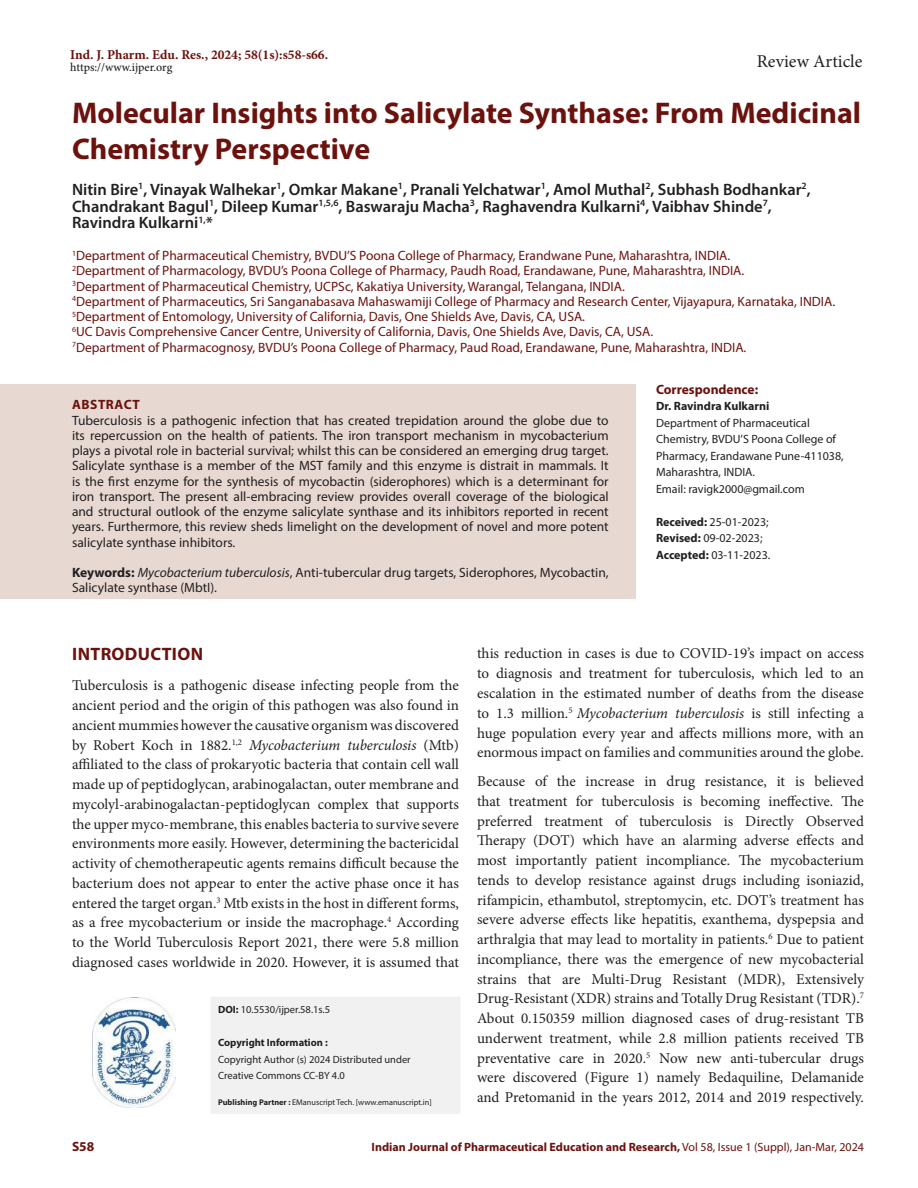
<style>
.page{position:relative;width:918px;height:1188px;background:#fff}
.page>*{position:absolute;margin:0;border:0;box-sizing:border-box;transform-origin:0 0}
.t1{font:700 30px/36.3px "Myriad Pro";color:#6c120e}
.t2{font:18px "Minion Pro";letter-spacing:.005em;color:#231f20}
.t3{font:700 18px "Myriad Pro";letter-spacing:.02em;color:#6c120e}
.t4{font:600 16.5px/16.8px "Myriad Pro";color:#231f20}
.t5{font:15px/19.8px "Minion Pro";color:#231f20;text-align:justify}
.t6{font:13.5px/15.3px "Myriad Pro";color:#231f20;text-align:justify}
.t7{font:13.5px/15.3px "Myriad Pro";color:#6c120e}
.t8{font:700 13.5px "Minion Pro";color:#6c120e}
.t9{font:700 13.5px "Myriad Pro";color:#6c120e}
.t10{font:700 13.5px "Myriad Pro";letter-spacing:.04em;color:#6c120e}
.t11{font:12px/16.5px "Myriad Pro";color:#231f20}
.t12{font:700 12px "Myriad Pro";color:#6c120e}
.t13{font:500 12px "Minion Pro";letter-spacing:-.01em;color:#231f20}
.t14{font:700 12px "Myriad Pro";color:#231f20}
.t15{font:10.5px/16.5px "Myriad Pro";color:#231f20}
.t16{font:700 10.5px "Myriad Pro";color:#231f20}
.t17{font:8.25px "Myriad Pro";color:#231f20}
.s1{font-weight:700}
.s2{font-style:italic}
.s3{font-weight:400}
</style>
<div class="page">
<div style="left:211px;top:997px;width:249px;height:117px;background:#f1f1f1"></div>
<img style="left:92px;top:997px;width:83px;height:111px">
<div style="left:0;top:384px;width:636px;height:214px;background:#e7d9d2"></div>
<p class="t8" style="left:70px;top:45px;width:259px">Ind. J. Pharm. Edu. Res., 2024; 58(1s):s58-s66.</p>
<p class="t13" style="left:70px;top:59px;width:104px">https://www.ijper.org</p>
<p class="t2" style="left:757px;top:49px;width:107px">Review Article</p>
<h1 class="t1" style="left:72px;top:94px;width:791px">Molecular Insights into Salicylate Synthase: From Medicinal<br>Chemistry Perspective</h1>
<p class="t4" style="left:72px;top:180px;width:740px">Nitin Bire<sup>1</sup>, Vinayak Walhekar<sup>1</sup>, Omkar Makane<sup>1</sup>, Pranali Yelchatwar<sup>1</sup>, Amol Muthal<sup>2</sup>, Subhash Bodhankar<sup>2</sup>,<br>Chandrakant Bagul<sup>1</sup>, Dileep Kumar<sup>1,5,6</sup>, Baswaraju Macha<sup>3</sup>, Raghavendra Kulkarni<sup>4</sup>, Vaibhav Shinde<sup>7</sup>,<br>Ravindra Kulkarni<sup>1,</sup>*</p>
<p class="t7" style="left:72px;top:248px;width:765px"><sup>1</sup>Department of Pharmaceutical Chemistry, BVDU’S Poona College of Pharmacy, Erandwane Pune, Maharashtra, INDIA.<br><sup>2</sup>Department of Pharmacology, BVDU’s Poona College of Pharmacy, Paudh Road, Erandawane, Pune, Maharashtra, INDIA.<br><sup>3</sup>Department of Pharmaceutical Chemistry, UCPSc, Kakatiya University, Warangal, Telangana, INDIA.<br><sup>4</sup>Department of Pharmaceutics, Sri Sanganabasava Mahaswamiji College of Pharmacy and Research Center, Vijayapura, Karnataka, INDIA.<br><sup>5</sup>Department of Entomology, University of California, Davis, One Shields Ave, Davis, CA, USA.<br><sup>6</sup>UC Davis Comprehensive Cancer Centre, University of California, Davis, One Shields Ave, Davis, CA, USA.<br><sup>7</sup>Department of Pharmacognosy, BVDU’s Poona College of Pharmacy, Paud Road, Erandawane, Pune, Maharashtra, INDIA.</p>
<p class="t10" style="left:72px;top:396px;width:69px">ABSTRACT</p>
<p class="t6" style="left:72px;top:412px;width:538px">Tuberculosis is a pathogenic infection that has created trepidation around the globe due to its repercussion on the health of patients. The iron transport mechanism in mycobacterium plays a pivotal role in bacterial survival; whilst this can be considered an emerging drug target.<br>Salicylate synthase is a member of the MST family and this enzyme is distrait in mammals. It is the first enzyme for the synthesis of mycobactin (siderophores) which is a determinant for iron transport. The present all-embracing review provides overall coverage of the biological and structural outlook of the enzyme salicylate synthase and its inhibitors reported in recent years. Furthermore, this review sheds limelight on the development of novel and more potent salicylate synthase inhibitors.</p>
<p class="t6" style="left:72px;top:565px;width:538px"><span class="s1">Keywords:</span> <span class="s2">Mycobacterium tuberculosis</span>, Anti-tubercular drug targets, Siderophores, Mycobactin,<br>Salicylate synthase (MbtI).</p>
<p class="t9" style="left:656px;top:380px;width:104px">Correspondence:</p>
<p class="t14" style="left:656px;top:398px;width:115px">Dr. Ravindra Kulkarni</p>
<p class="t11" style="left:656px;top:414px;width:189px">Department of Pharmaceutical<br>Chemistry, BVDU’S Poona College of<br>Pharmacy, Erandawane Pune-411038,<br>Maharashtra, INDIA.<br>Email: ravigk2000@gmail.com</p>
<p class="t11" style="left:656px;top:513px;width:116px"><span class="s1">Received:</span> 25-01-2023;<br><span class="s1">Revised:</span> 09-02-2023;<br><span class="s1">Accepted:</span> 03-11-2023.</p>
<p class="t3" style="left:72px;top:642px;width:132px">INTRODUCTION</p>
<p class="t5" style="left:72px;top:676px;width:389px">Tuberculosis is a pathogenic disease infecting people from the ancient period and the origin of this pathogen was also found in ancient mummies however the causative organism was discovered by Robert Koch in 1882.<sup>1,2</sup> <span class="s2">Mycobacterium tuberculosis</span> (Mtb) affiliated to the class of prokaryotic bacteria that contain cell wall made up of peptidoglycan, arabinogalactan, outer membrane and mycolyl-arabinogalactan-peptidoglycan complex that supports the upper myco-membrane, this enables bacteria to survive severe environments more easily. However, determining the bactericidal activity of chemotherapeutic agents remains difficult because the bacterium does not appear to enter the active phase once it has entered the target organ.<sup>3</sup> Mtb exists in the host in different forms, as a free mycobacterium or inside the macrophage.<sup>4</sup> According to the World Tuberculosis Report 2021, there were 5.8 million diagnosed cases worldwide in 2020. However, it is assumed that</p>
<p class="t15" style="left:218px;top:1001px;width:114px"><span class="s1">DOI:</span> 10.5530/ijper.58.1s.5</p>
<p class="t16" style="left:218px;top:1036px;width:111px">Copyright Information :</p>
<p class="t15" style="left:218px;top:1051px;width:194px">Copyright Author (s) 2024 Distributed under<br>Creative Commons CC-BY 4.0</p>
<p class="t17" style="left:218px;top:1097px;width:215px"><span class="s1">Publishing Partner :</span> EManuscript Tech. [www.emanuscript.in]</p>
<p class="t5" style="left:477px;top:644px;width:389px">this reduction in cases is due to COVID-19’s impact on access to diagnosis and treatment for tuberculosis, which led to an escalation in the estimated number of deaths from the disease to 1.3 million.<sup>5</sup> <span class="s2">Mycobacterium tuberculosis</span> is still infecting a huge population every year and affects millions more, with an enormous impact on families and communities around the globe.</p>
<p class="t5" style="left:477px;top:771px;width:389px">Because of the increase in drug resistance, it is believed that treatment for tuberculosis is becoming ineffective. The preferred treatment of tuberculosis is Directly Observed Therapy (DOT) which have an alarming adverse effects and most importantly patient incompliance. The mycobacterium tends to develop resistance against drugs including isoniazid, rifampicin, ethambutol, streptomycin, etc. DOT’s treatment has severe adverse effects like hepatitis, exanthema, dyspepsia and arthralgia that may lead to mortality in patients.<sup>6</sup> Due to patient incompliance, there was the emergence of new mycobacterial strains that are Multi-Drug Resistant (MDR), Extensively Drug-Resistant (XDR) strains and Totally Drug Resistant (TDR).<sup>7<br></sup>About 0.150359 million diagnosed cases of drug-resistant TB underwent treatment, while 2.8 million patients received TB preventative care in 2020.<sup>5</sup> Now new anti-tubercular drugs were discovered (Figure 1) namely Bedaquiline, Delamanide and Pretomanid in the years 2012, 2014 and 2019 respectively.</p>
<p class="t9" style="left:72px;top:1137px;width:24px">S58</p>
<p class="t12" style="left:372px;top:1139px;width:494px">Indian Journal of Pharmaceutical Education and Research, <span class="s3">Vol 58, Issue 1 (Suppl), Jan-Mar, 2024</span></p>
</div>
